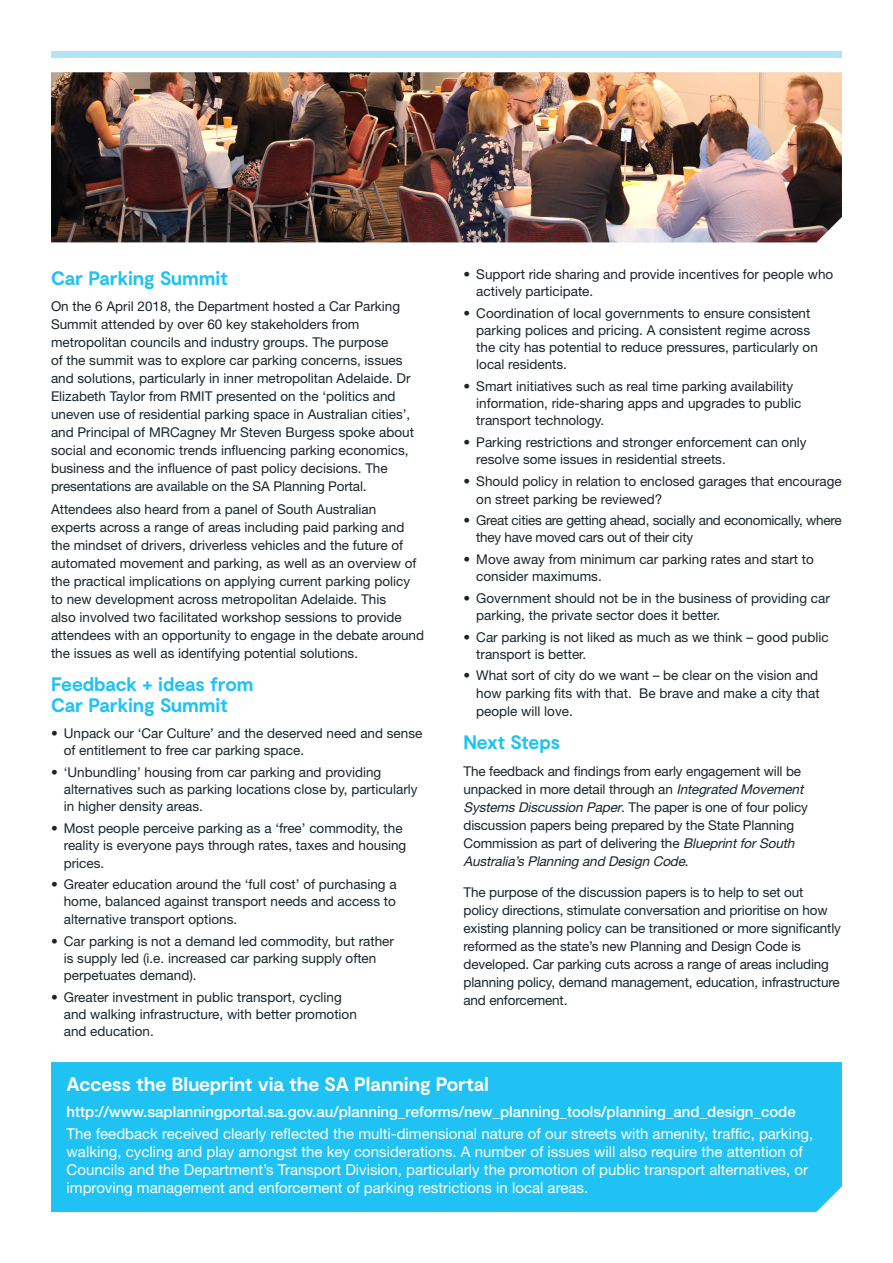
<style>
.page{position:relative;width:893px;height:1263px;background:#fff}
.page>*{position:absolute;margin:0;border:0;box-sizing:border-box;transform-origin:0 0}
.Sub_Heading{font:700 19.5px/21px "Moderat";letter-spacing:-.01em;color:#1fc2f3}
.Sub_Heading-2{font:700 19.5px "Moderat";letter-spacing:-.005em;color:#fff}
.Body{font:15px/18px "Helvetica Neue LT Pro";color:#fff}
.Body-2{font:500 15px "Helvetica Neue LT Pro";color:#fff}
.Body-3{font:13.5px/18px "Helvetica Neue LT Pro";color:#1b242b}
.Body-4{font:13.5px/17.2px "Helvetica Neue LT Pro";letter-spacing:-.02em;color:#1b242b}
.s1{font-style:italic}
</style>
<div class="page">
<div style="left:51px;top:1062px;width:791px;height:150px;background:#1fc2f3"></div>
<div style="left:51px;top:51px;width:791px;height:6px;background:#b3e3f9"></div>
<img style="left:51px;top:72px;width:791px;height:170px">
<p class="Sub_Heading" style="left:51px;top:268px;width:178px">Car Parking Summit</p>
<p class="Body-3" style="left:51px;top:297px;width:364px">On the 6 April 2018, the Department hosted a Car Parking Summit attended by over 60 key stakeholders from metropolitan councils and industry groups. The purpose<br>of the summit was to explore car parking concerns, issues and solutions, particularly in inner metropolitan Adelaide. Dr Elizabeth Taylor from RMIT presented on the ‘politics and uneven use of residential parking space in Australian cities’, and Principal of MRCagney Mr Steven Burgess spoke about social and economic trends influencing parking economics, business and the influence of past policy decisions. The presentations are available on the SA Planning Portal.</p>
<p class="Body-3" style="left:51px;top:500px;width:375px">Attendees also heard from a panel of South Australian experts across a range of areas including paid parking and the mindset of drivers, driverless vehicles and the future of automated movement and parking, as well as an overview of the practical implications on applying current parking policy to new development across metropolitan Adelaide. This<br>also involved two facilitated workshop sessions to provide attendees with an opportunity to engage in the debate around the issues as well as identifying potential solutions.</p>
<p class="Sub_Heading" style="left:51px;top:675px;width:204px">Feedback + ideas from<br>Car Parking Summit</p>
<p class="Body-3" style="left:64px;top:724px;width:360px;line-height:17.2px;text-indent:-13px">• Unpack our ‘Car Culture’ and the deserved need and sense of entitlement to free car parking space.</p>
<p class="Body-3" style="left:64px;top:763px;width:355px;line-height:17.2px;text-indent:-13px">• ‘Unbundling’ housing from car parking and providing alternatives such as parking locations close by, particularly in higher density areas.</p>
<p class="Body-3" style="left:64px;top:819px;width:344px;line-height:17.2px;text-indent:-13px">• Most people perceive parking as a ‘free’ commodity, the reality is everyone pays through rates, taxes and housing prices.</p>
<p class="Body-3" style="left:64px;top:875px;width:334px;text-align:justify;text-indent:-13px">• Greater education around the ‘full cost’ of purchasing a home, balanced against transport needs and access to alternative transport options.</p>
<p class="Body-3" style="left:64px;top:932px;width:332px;line-height:17.2px;text-indent:-13px">• Car parking is not a demand led commodity, but rather is supply led (i.e. increased car parking supply often perpetuates demand).</p>
<p class="Body-3" style="left:64px;top:988px;width:295px;line-height:17.2px;text-indent:-13px">• Greater investment in public transport, cycling and walking infrastructure, with better promotion and education.</p>
<p class="Body-3" style="left:476px;top:265px;width:359px;line-height:17.2px;text-indent:-13px">• Support ride sharing and provide incentives for people who actively participate.</p>
<p class="Body-3" style="left:476px;top:304px;width:343px;line-height:17.2px;text-indent:-13px">• Coordination of local governments to ensure consistent parking polices and pricing. A consistent regime across the city has potential to reduce pressures, particularly on local residents.</p>
<p class="Body-3" style="left:476px;top:377px;width:327px;line-height:17.2px;text-indent:-13px">• Smart initiatives such as real time parking availability information, ride-sharing apps and upgrades to public transport technology.</p>
<p class="Body-3" style="left:476px;top:433px;width:332px;line-height:17.2px;text-indent:-13px">• Parking restrictions and stronger enforcement can only resolve some issues in residential streets.</p>
<p class="Body-3" style="left:476px;top:472px;width:367px;text-indent:-13px">• Should policy in relation to enclosed garages that encourage on street parking be reviewed?</p>
<p class="Body-4" style="left:476px;top:511px;width:367px;text-indent:-13px">• Great cities are getting ahead, socially and economically, where they have moved cars out of their city</p>
<p class="Body-3" style="left:476px;top:550px;width:339px;line-height:17.2px;text-indent:-13px">• Move away from minimum car parking rates and start to consider maximums.</p>
<p class="Body-3" style="left:476px;top:589px;width:355px;line-height:17.2px;text-indent:-13px">• Government should not be in the business of providing car parking, the private sector does it better.</p>
<p class="Body-3" style="left:476px;top:628px;width:354px;line-height:17.2px;text-indent:-13px">• Car parking is not liked as much as we think – good public transport is better.</p>
<p class="Body-3" style="left:476px;top:666px;width:345px;text-align:justify;text-indent:-13px">• What sort of city do we want – be clear on the vision and how parking fits with that. Be brave and make a city that people will love.</p>
<p class="Sub_Heading" style="left:463px;top:733px;width:98px">Next Steps</p>
<p class="Body-3" style="left:463px;top:762px;width:346px">The feedback and findings from early engagement will be unpacked in more detail through an <span class="s1">Integrated Movement Systems Discussion Paper</span>. The paper is one of four policy discussion papers being prepared by the State Planning Commission as part of delivering the <span class="s1">BlueprintforSouth Australia’s Planning and Design Code</span>.</p>
<p class="Body-3" style="left:463px;top:882px;width:379px">The purpose of the discussion papers is to help to set out policy directions, stimulate conversation and prioritise on how existing planning policy can be transitioned or more significantly reformed as the state’s new Planning and Design Code is developed. Car parking cuts across a range of areas including planning policy, demand management, education, infrastructure and enforcement.</p>
<p class="Sub_Heading-2" style="left:67px;top:1072px;width:424px">Access the Blueprint via the SA Planning Portal</p>
<p class="Body-2" style="left:67px;top:1103px;width:731px">http://www.saplanningportal.sa.gov.au/planning_reforms/new_planning_tools/planning_and_design_code</p>
<p class="Body" style="left:67px;top:1125px;width:748px">The feedback received clearly reflected the multi-dimensional nature of our streets with amenity, traffic, parking, walking, cycling and play amongst the key considerations. A number of issues will also require the attention of Councils and the Department’s Transport Division, particularly the promotion of public transport alternatives, or improving management and enforcement of parking restrictions in local areas.</p>
</div>
